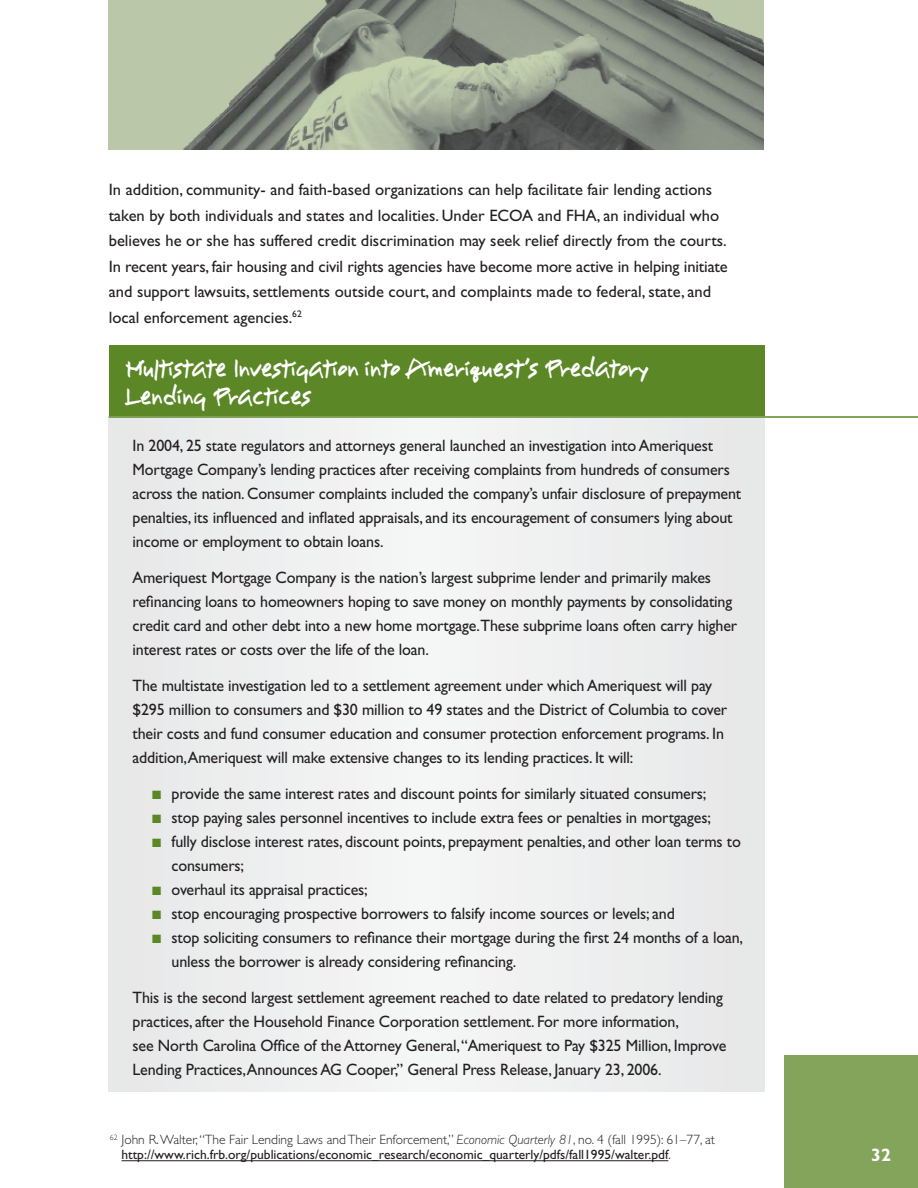
<style>
.page{position:relative;width:918px;height:1188px;background:#fff}
.page>*{position:absolute;margin:0;border:0;box-sizing:border-box;transform-origin:0 0}
.t1{font:23.25px/27.9px "Youngsook BTN";color:#fff}
.t2{font:700 18px "Gill Sans";color:#fff}
.t3{font:16.5px/24px "Gill Sans";letter-spacing:-.01em;color:#231f20}
.t4{font:13.5px/15px "Gill Sans";color:#231f20}
.s1{font-weight:300}
.s2{font-weight:300;font-style:italic}
</style>
<div class="page">
<div style="left:784px;top:1055px;width:134px;height:133px;background:#85a45b"></div>
<div style="left:109px;top:346px;width:655px;height:71px;background:#5c8727"></div>
<div style="left:109px;top:417px;width:655px;height:675px;background:#edeeef"></div>
<hr style="left:109px;top:416px;width:809px;height:2px;background:#5c8727">
<hr style="left:122px;top:1160px;width:546px;height:1px;background:#231f20">
<img style="left:108px;top:0;width:655px;height:150px">
<p class="t3" style="left:109px;top:179px;width:621px;line-height:25.5px">In addition, community- and faith-based organizations can help facilitate fair lending actions taken by both individuals and states and localities. Under ECOA and FHA, an individual who believes he or she has suffered credit discrimination may seek relief directly from the courts.<br>In recent years, fair housing and civil rights agencies have become more active in helping initiate and support lawsuits, settlements outside court, and complaints made to federal, state, and local enforcement agencies.<sup>62</sup></p>
<h1 class="t1" style="left:125px;top:355px;width:525px">Multistate Investigation into Ameriquest’s Predatory<br>Lending Practices</h1>
<p class="t3" style="left:133px;top:435px;width:610px">In 2004, 25 state regulators and attorneys general launched an investigation into Ameriquest Mortgage Company’s lending practices after receiving complaints from hundreds of consumers across the nation. Consumer complaints included the company’s unfair disclosure of prepayment penalties, its influenced and inflated appraisals, and its encouragement of consumers lying about income or employment to obtain loans.</p>
<p class="t3" style="left:133px;top:567px;width:606px">Ameriquest Mortgage Company is the nation’s largest subprime lender and primarily makes refinancing loans to homeowners hoping to save money on monthly payments by consolidating credit card and other debt into a new home mortgage.These subprime loans often carry higher interest rates or costs over the life of the loan.</p>
<p class="t3" style="left:133px;top:675px;width:596px">The multistate investigation led to a settlement agreement under which Ameriquest will pay $295 million to consumers and $30 million to 49 states and the District of Columbia to cover their costs and fund consumer education and consumer protection enforcement programs. In addition,Ameriquest will make extensive changes to its lending practices. It will:</p>
<p class="t3" style="left:172px;top:783px;width:573px">provide the same interest rates and discount points for similarly situated consumers;<br>stop paying sales personnel incentives to include extra fees or penalties in mortgages;<br>fully disclose interest rates, discount points, prepayment penalties, and other loan terms to consumers;<br>overhaul its appraisal practices;<br>stop encouraging prospective borrowers to falsify income sources or levels; and<br>stop soliciting consumers to refinance their mortgage during the first 24 months of a loan, unless the borrower is already considering refinancing.</p>
<p class="t3" style="left:133px;top:987px;width:595px">This is the second largest settlement agreement reached to date related to predatory lending practices, after the Household Finance Corporation settlement. For more information,<br>see North Carolina Office of the Attorney General,“Ameriquest to Pay $325 Million, Improve Lending Practices,Announces AG Cooper,” General Press Release, January 23, 2006.</p>
<p class="t4" style="left:122px;top:1134px;width:595px;text-indent:-12px"><sup>62</sup> <span class="s1">John R. Walter, “The Fair Lending Laws and Their Enforcement,”</span> <span class="s2">Economic Quarterly 81</span><span class="s1">, no. 4 (fall 1995): 61–77, at </span>http://www.rich.frb.org/publications/economic_research/economic_quarterly/pdfs/fall1995/walter.pdf<span class="s1">.</span></p>
<p class="t2" style="left:871px;top:1149px;width:21px">32</p>
</div>
